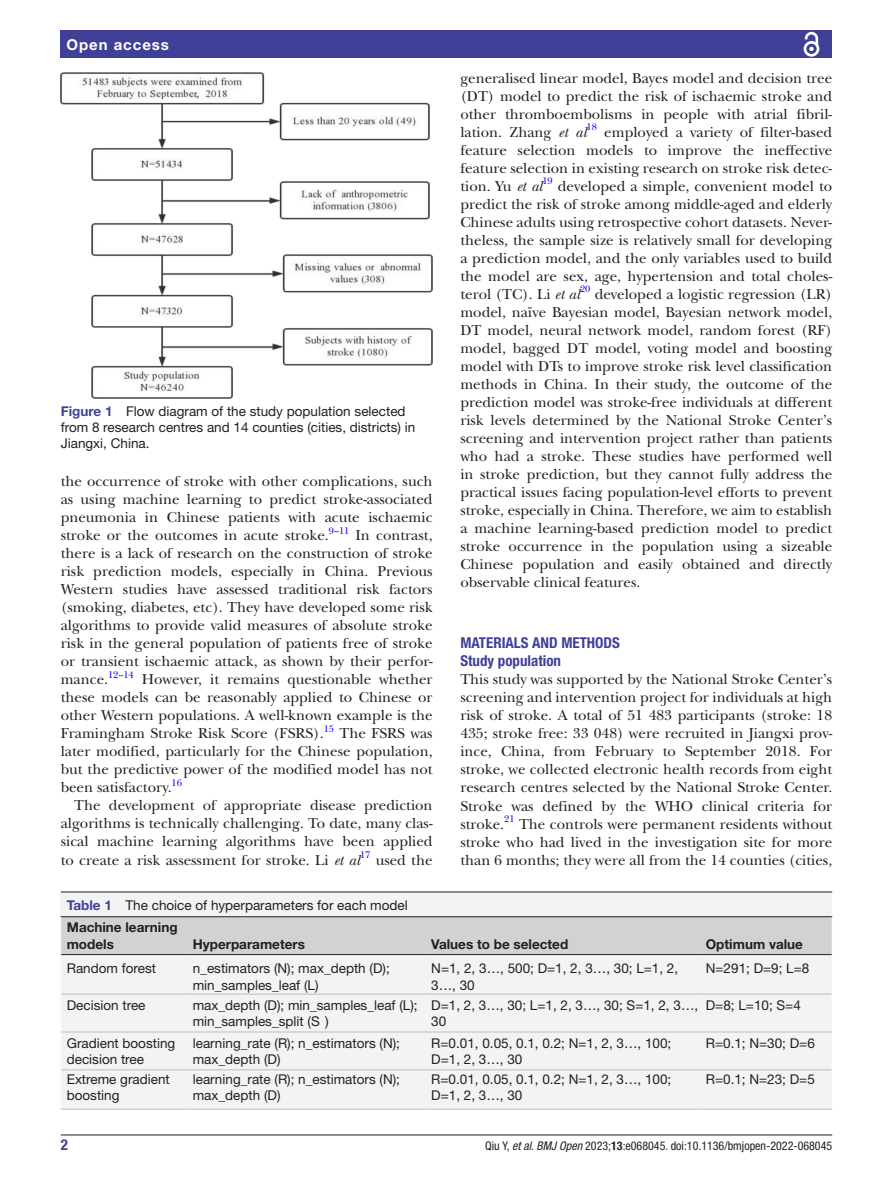
<style>
.page{position:relative;width:893px;height:1191px;background:#fff}
.page>*{position:absolute;margin:0;border:0;box-sizing:border-box;transform-origin:0 0}
.t1{font:15px/18px "New Baskerville";color:#231f20;text-align:justify}
.t2{font:700 condensed 15px/18px "Helvetica Neue LT Std";color:#414099}
.t3{font:700 15px "Helvetica Neue LT Std";letter-spacing:.065em;color:#fff}
.t4{font:13.5px/16.2px "Helvetica Neue LT Std";color:#231f20}
.t5{font:700 13.5px "Helvetica Neue LT Std";color:#231f20}
.t6{font:condensed 12px "Helvetica Neue LT Std";color:#231f20}
.t7{font:9.9px "New Baskerville";color:#00f}
.s1{font-weight:700;color:#414099}
.s2{font-style:italic}
.s3{font-weight:700}
.s4{font-family:"Arial Unicode MS"}
</style>
<div class="page">
<hr style="left:61px;top:1134px;width:771px;height:1px;background:#231f20">
<div style="left:61px;top:31px;width:771px;height:27px;background:#414099"></div>
<svg style="left:803px;top:31px;width:17px;height:26px"></svg>
<img style="left:61px;top:73px;width:372px;height:325px">
<div style="left:61px;top:892px;width:771px;height:217px;background:#f2f3f4"></div>
<hr style="left:61px;top:891px;width:771px;height:1px;background:#231f20">
<div style="left:61px;top:917px;width:771px;height:37px;background:#d1d2d4"></div>
<hr style="left:61px;top:916px;width:126px;height:1px;background:#231f20">
<hr style="left:61px;top:954px;width:126px;height:1px;background:#231f20">
<hr style="left:187px;top:916px;width:238px;height:1px;background:#231f20">
<hr style="left:187px;top:954px;width:238px;height:1px;background:#231f20">
<hr style="left:425px;top:916px;width:275px;height:1px;background:#231f20">
<hr style="left:425px;top:954px;width:275px;height:1px;background:#231f20">
<hr style="left:700px;top:916px;width:132px;height:1px;background:#231f20">
<hr style="left:700px;top:954px;width:132px;height:1px;background:#231f20">
<hr style="left:61px;top:994px;width:126px;height:1px;background:#bcbdc0">
<hr style="left:187px;top:994px;width:238px;height:1px;background:#bcbdc0">
<hr style="left:425px;top:994px;width:275px;height:1px;background:#bcbdc0">
<hr style="left:700px;top:994px;width:132px;height:1px;background:#bcbdc0">
<hr style="left:61px;top:1031px;width:126px;height:1px;background:#bcbdc0">
<hr style="left:187px;top:1031px;width:238px;height:1px;background:#bcbdc0">
<hr style="left:425px;top:1031px;width:275px;height:1px;background:#bcbdc0">
<hr style="left:700px;top:1031px;width:132px;height:1px;background:#bcbdc0">
<hr style="left:61px;top:1069px;width:126px;height:1px;background:#bcbdc0">
<hr style="left:61px;top:1109px;width:126px;height:1px;background:#bcbdc0">
<hr style="left:187px;top:1069px;width:238px;height:1px;background:#bcbdc0">
<hr style="left:187px;top:1109px;width:238px;height:1px;background:#bcbdc0">
<hr style="left:425px;top:1069px;width:275px;height:1px;background:#bcbdc0">
<hr style="left:425px;top:1109px;width:275px;height:1px;background:#bcbdc0">
<hr style="left:700px;top:1069px;width:132px;height:1px;background:#bcbdc0">
<hr style="left:700px;top:1109px;width:132px;height:1px;background:#bcbdc0">
<p class="t3" style="left:66px;top:35px;width:104px">Open access</p>
<p class="t4" style="left:61px;top:403px;width:356px"><span class="s1">Figure 1</span> Flow diagram of the study population selected from 8 research centres and 14 counties (cities, districts) in<br>Jiangxi, China.</p>
<p class="t1" style="left:61px;top:472px;width:373px">the occurrence of stroke with other complications, such as using machine learning to predict stroke-associated pneumonia in Chinese patients with acute ischaemic stroke or the outcomes in acute stroke.</p>
<p class="t7" style="left:329px;top:524px;width:22px">9–11</p>
<p class="t1" style="left:61px;top:526px;width:373px;text-indent:295px">In contrast, there is a lack of research on the construction of stroke risk prediction models, especially in China. Previous Western studies have assessed traditional risk factors (smoking, diabetes, etc). They have developed some risk algorithms to provide valid measures of absolute stroke risk in the general population of patients free of stroke or transient ischaemic attack, as shown by their perfor&shy;mance.</p>
<p class="t7" style="left:108px;top:668px;width:27px">12–14</p>
<p class="t1" style="left:61px;top:670px;width:373px;text-indent:81px">However, it remains questionable whether these models can be reasonably applied to Chinese or other Western populations. A well-known example is the Framingham Stroke Risk Score (FSRS).</p>
<p class="t7" style="left:324px;top:722px;width:12px">15</p>
<p class="t1" style="left:61px;top:724px;width:373px;text-indent:279px">The FSRS was later modified, particularly for the Chinese population, but the predictive power of the modified model has not been satisfactory.</p>
<p class="t7" style="left:172px;top:776px;width:12px">16</p>
<p class="t1" style="left:61px;top:796px;width:373px;text-indent:14px">The development of appropriate disease prediction algorithms is technically challenging. To date, many clas&shy;sical machine learning algorithms have been applied to create a risk assessment for stroke. Li <span class="s2">et al</span></p>
<p class="t7" style="left:360px;top:848px;width:12px">17</p>
<p class="t1" style="left:376px;top:850px;width:58px">used the</p>
<p class="t1" style="left:460px;top:69px;width:373px">generalised linear model, Bayes model and decision tree (DT) model to predict the risk of ischaemic stroke and other thromboembolisms in people with atrial fibril&shy;lation. Zhang <span class="s2">et al</span><sup>18</sup></p>
<p class="t1" style="left:460px;top:123px;width:373px;text-indent:144px">employed a variety of filter-based feature selection models to improve the ineffective feature selection in existing research on stroke risk detec&shy;tion. Yu <span class="s2">et al</span></p>
<p class="t7" style="left:542px;top:175px;width:12px">19</p>
<p class="t1" style="left:460px;top:177px;width:373px;text-indent:98px">developed a simple, convenient model to predict the risk of stroke among middle-aged and elderly Chinese adults using retrospective cohort datasets. Never&shy;theless, the sample size is relatively small for developing a prediction model, and the only variables used to build the model are sex, age, hypertension and total choles&shy;terol (TC). Li <span class="s2">et al</span></p>
<p class="t7" style="left:580px;top:283px;width:12px">20</p>
<p class="t1" style="left:460px;top:285px;width:373px;text-indent:134px">developed a logistic regression (LR) model, naïve Bayesian model, Bayesian network model, DT model, neural network model, random forest (RF) model, bagged DT model, voting model and boosting model with DTs to improve stroke risk level classification methods in China. In their study, the outcome of the prediction model was stroke-free individuals at different risk levels determined by the National Stroke Center’s screening and intervention project rather than patients who had a stroke. These studies have performed well in stroke prediction, but they cannot fully address the practical issues facing population-level efforts to prevent stroke, especially in China. Therefore, we aim to establish a machine learning-based prediction model to predict stroke occurrence in the population using a sizeable Chinese population and easily obtained and directly observable clinical features.</p>
<p class="t2" style="left:460px;top:634px;width:161px">MATERIALS AND METHODS<br>Study population</p>
<p class="t1" style="left:460px;top:670px;width:373px">This study was supported by the National Stroke Center’s screening and intervention project for individuals at high risk of stroke. A total of 51 483 participants (stroke: 18<br>435; stroke free: 33 048) were recruited in Jiangxi prov&shy;ince, China, from February to September 2018. For stroke, we collected electronic health records from eight research centres selected by the National Stroke Center.<br>Stroke was defined by the WHO clinical criteria for stroke.</p>
<p class="t7" style="left:504px;top:812px;width:12px">21</p>
<p class="t1" style="left:460px;top:814px;width:373px;text-indent:59px">The controls were permanent residents without stroke who had lived in the investigation site for more than 6 months; they were all from the 14 counties (cities,</p>
<p class="t4" style="left:67px;top:894px;width:343px;line-height:22px"><span class="s1">Table 1</span> The choice of hyperparameters for each model<br><span class="s3">Machine learning</span></p>
<p class="t5" style="left:67px;top:935px;width:49px">models</p>
<p class="t5" style="left:193px;top:935px;width:114px">Hyperparameters</p>
<p class="t5" style="left:431px;top:935px;width:138px">Values to be selected</p>
<p class="t5" style="left:706px;top:935px;width:99px">Optimum value</p>
<p class="t4" style="left:67px;top:960px;width:91px">Random forest</p>
<p class="t4" style="left:193px;top:960px;width:199px">n_estimators (N); max_depth (D); min_samples_leaf (L)</p>
<p class="t4" style="left:431px;top:960px;width:248px">N=1, 2, 3…, 500; D=1, 2, 3…, 30; L=1, 2,<br>3…, 30</p>
<p class="t4" style="left:706px;top:960px;width:105px">N=291; D=9; L=8</p>
<p class="t4" style="left:67px;top:996px;width:80px">Decision tree</p>
<p class="t4" style="left:193px;top:996px;width:226px">max_depth (D); min_samples_leaf (L); min_samples_split (S<span class="s4">）</span></p>
<p class="t4" style="left:431px;top:996px;width:268px">D=1, 2, 3…, 30; L=1, 2, 3…, 30; S=1, 2, 3…,<br>30</p>
<p class="t4" style="left:706px;top:996px;width:97px">D=8; L=10; S=4</p>
<p class="t4" style="left:67px;top:1034px;width:110px">Gradient boosting decision tree</p>
<p class="t4" style="left:193px;top:1034px;width:209px">learning_rate (R); n_estimators (N); max_depth (D)</p>
<p class="t4" style="left:431px;top:1034px;width:242px">R=0.01, 0.05, 0.1, 0.2; N=1, 2, 3…, 100;<br>D=1, 2, 3…, 30</p>
<p class="t4" style="left:706px;top:1034px;width:111px">R=0.1; N=30; D=6</p>
<p class="t4" style="left:67px;top:1071px;width:105px">Extreme gradient boosting</p>
<p class="t4" style="left:193px;top:1071px;width:209px">learning_rate (R); n_estimators (N); max_depth (D)</p>
<p class="t4" style="left:431px;top:1071px;width:242px">R=0.01, 0.05, 0.1, 0.2; N=1, 2, 3…, 100;<br>D=1, 2, 3…, 30</p>
<p class="t4" style="left:706px;top:1071px;width:111px">R=0.1; N=23; D=5</p>
<p class="t2" style="left:61px;top:1135px;width:9px">2</p>
<p class="t6" style="left:485px;top:1138px;width:349px">Qiu Y, <span class="s2">et al</span>. <span class="s2">BMJ Open</span> 2023;<span class="s3">13</span>:e068045. doi:10.1136/bmjopen-2022-068045</p>
</div>
